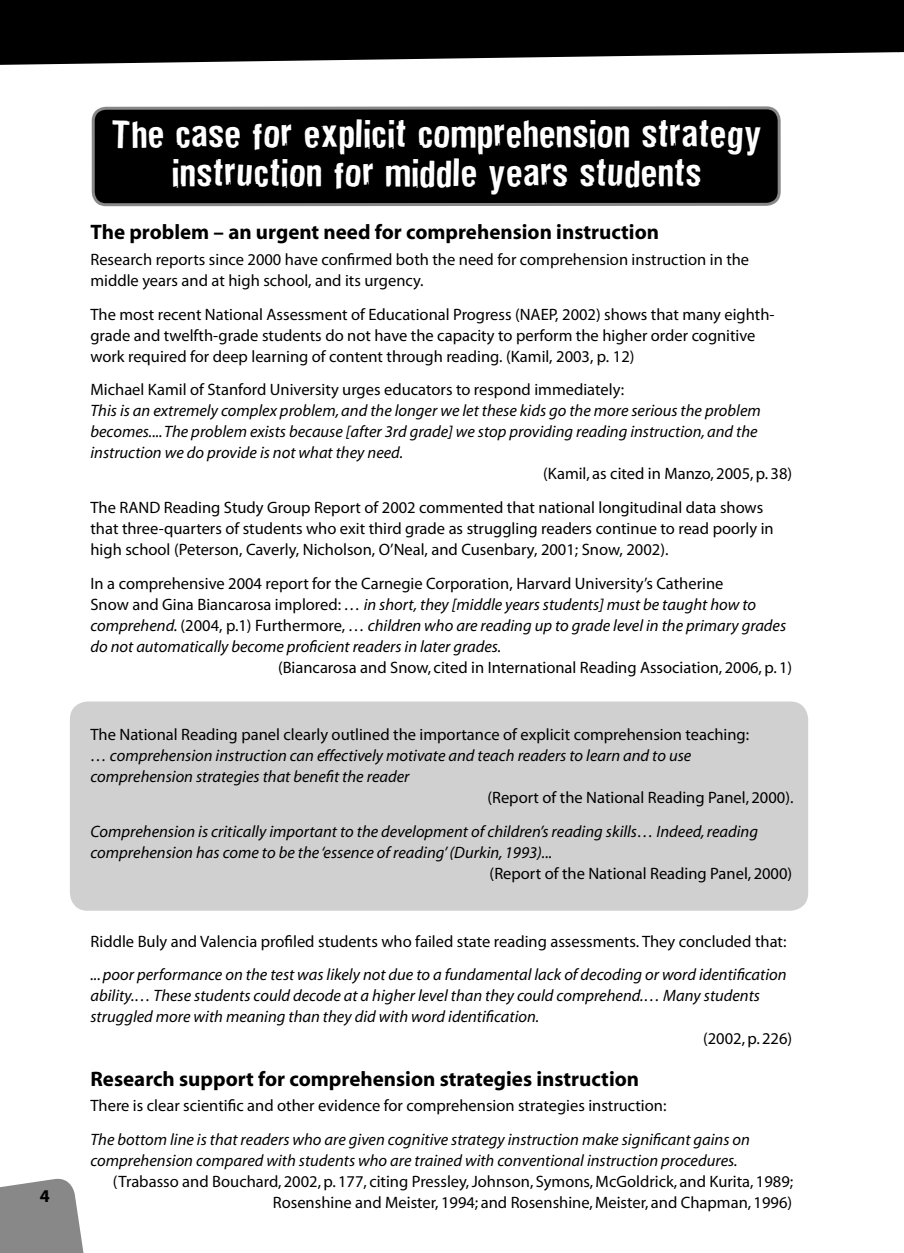
<style>
.page{position:relative;width:904px;height:1253px;background:#fff}
.page>*{position:absolute;margin:0;border:0;box-sizing:border-box;transform-origin:0 0}
.t1{font:36px/39px "Dirtyhouse";letter-spacing:.025em;color:#fff;text-align:center}
.t2{font:700 21px "Myriad";color:#000}
.t3{font:700 18px "Myriad";color:#000}
.t4{font:16.5px/21px "Myriad Pro";color:#000}
.t5{font:italic 16.5px/21px "Myriad";color:#000}
.t6{font:16.5px/21px "Myriad";color:#000;text-align:right}
.t7{font:italic 16.5px/21px "Myriad Pro";color:#000}
.s1{font-style:normal}
</style>
<div class="page">
<svg style="left:0;top:0;width:897px;height:202px"></svg>
<div style="left:70px;top:701px;width:738px;height:209px;background:#d0d0d0;border-radius:18px"></div>
<div style="left:93px;top:108px;width:686px;height:97px;background:#000;border-radius:13px"></div>
<div style="left:92px;top:106px;width:689px;height:100px;border:3px solid #888;border-radius:13px"></div>
<svg style="left:0;top:1178px;width:84px;height:75px;background:#979797"></svg>
<svg style="left:897px;top:0;width:7px;height:53px"></svg>
<p class="t3" style="left:40px;top:1189px;width:11px">4</p>
<h1 class="t1" style="left:112px;top:119px;width:651px">The case for explicit comprehension strategy instruction for middle years students</h1>
<p class="t2" style="left:90px;top:224px;width:570px">The problem – an urgent need for comprehension instruction</p>
<p class="t4" style="left:90px;top:250px;width:660px">Research reports since 2000 have confirmed both the need for comprehension instruction in the middle years and at high school, and its urgency.</p>
<p class="t4" style="left:90px;top:305px;width:685px">The most recent National Assessment of Educational Progress (NAEP, 2002) shows that many eighth&shy;grade and twelfth-grade students do not have the capacity to perform the higher order cognitive work required for deep learning of content through reading. (Kamil, 2003, p. 12)</p>
<p class="t4" style="left:90px;top:380px;width:535px">Michael Kamil of Stanford University urges educators to respond immediately:</p>
<p class="t5" style="left:90px;top:401px;width:672px">This is an extremely complex problem, and the longer we let these kids go the more serious the problem becomes.... The problem exists because [after 3rd grade] we stop providing reading instruction, and the instruction we do provide is not what they need.</p>
<p class="t6" style="left:543px;top:464px;width:251px">(Kamil, as cited in Manzo, 2005, p. 38)</p>
<p class="t4" style="left:90px;top:498px;width:685px">The RAND Reading Study Group Report of 2002 commented that national longitudinal data shows that three-quarters of students who exit third grade as struggling readers continue to read poorly in high school (Peterson, Caverly, Nicholson, O’Neal, and Cusenbary, 2001; Snow, 2002).</p>
<p class="t7" style="left:90px;top:574px;width:697px"><span class="s1">In a comprehensive 2004 report for the Carnegie Corporation, Harvard University’s Catherine<br>Snow and Gina Biancarosa implored:</span> … in short, they [middle years students] must be taught how to comprehend. <span class="s1">(2004, p.1) Furthermore,</span> … children who are reading up to grade level in the primary grades do not automatically become proficient readers in later grades.</p>
<p class="t6" style="left:278px;top:658px;width:516px">(Biancarosa and Snow, cited in International Reading Association, 2006, p. 1)</p>
<p class="t4" style="left:90px;top:725px;width:660px">The National Reading panel clearly outlined the importance of explicit comprehension teaching:</p>
<p class="t5" style="left:90px;top:746px;width:602px">… comprehension instruction can effectively motivate and teach readers to learn and to use comprehension strategies that benefit the reader</p>
<p class="t6" style="left:487px;top:788px;width:307px">(Report of the National Reading Panel, 2000).</p>
<p class="t5" style="left:90px;top:822px;width:669px">Comprehension is critically important to the development of children’s reading skills… Indeed, reading comprehension has come to be the ‘essence of reading’ (Durkin, 1993)...</p>
<p class="t6" style="left:490px;top:864px;width:304px">(Report of the National Reading Panel, 2000)</p>
<p class="t4" style="left:90px;top:932px;width:697px">Riddle Buly and Valencia profiled students who failed state reading assessments. They concluded that:</p>
<p class="t5" style="left:90px;top:965px;width:697px">... poor performance on the test was likely not due to a fundamental lack of decoding or word identification ability.… These students could decode at a higher level than they could comprehend.… Many students struggled more with meaning than they did with word identification.</p>
<p class="t6" style="left:703px;top:1028px;width:91px">(2002, p. 226)</p>
<p class="t2" style="left:90px;top:1071px;width:550px">Research support for comprehension strategies instruction</p>
<p class="t4" style="left:90px;top:1096px;width:577px">There is clear scientific and other evidence for comprehension strategies instruction:</p>
<p class="t5" style="left:90px;top:1130px;width:661px">The bottom line is that readers who are given cognitive strategy instruction make significant gains on comprehension compared with students who are trained with conventional instruction procedures.</p>
<p class="t6" style="left:113px;top:1172px;width:682px">(Trabasso and Bouchard, 2002, p. 177, citing Pressley, Johnson, Symons, McGoldrick, and Kurita, 1989;<br>Rosenshine and Meister, 1994; and Rosenshine, Meister, and Chapman, 1996)</p>
</div>
